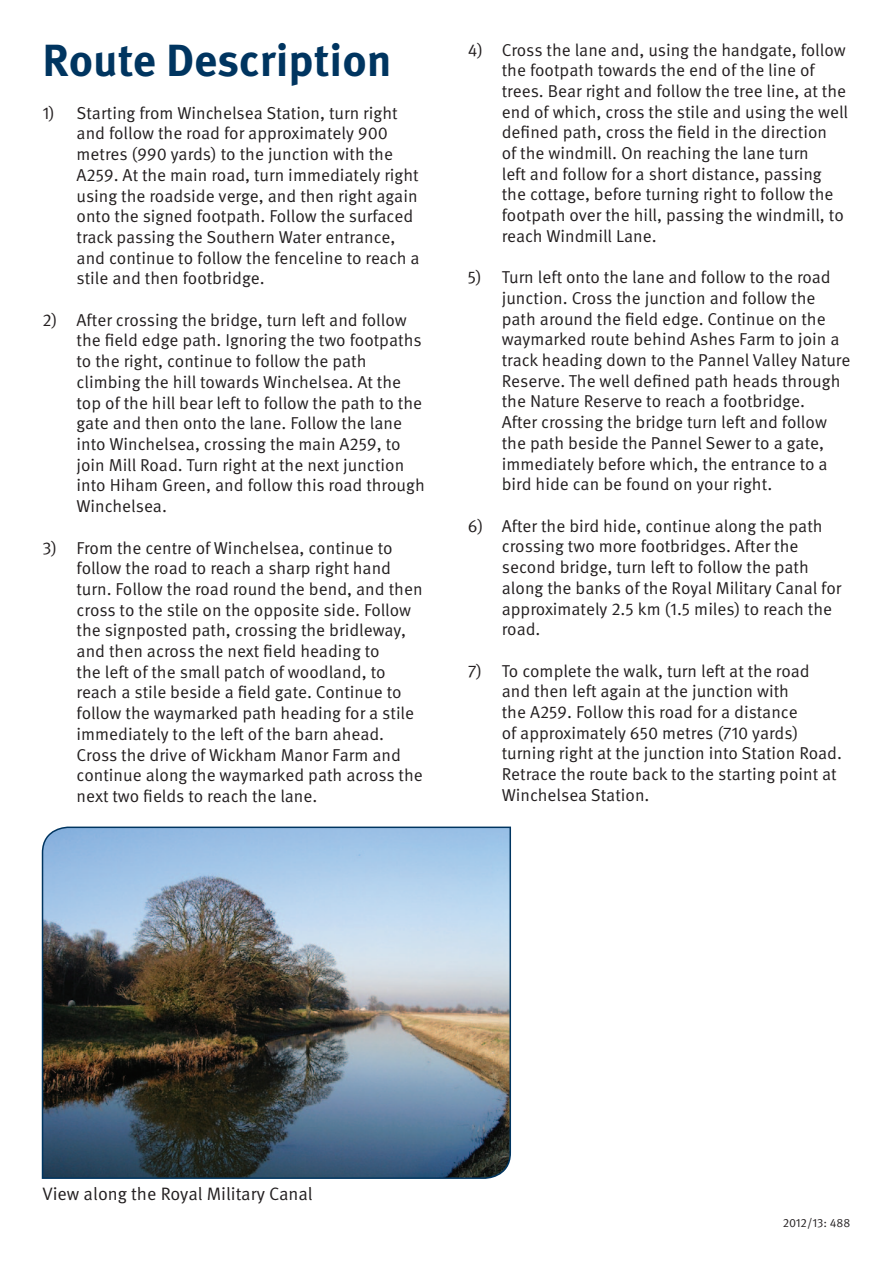
<style>
.page{position:relative;width:893px;height:1263px;background:#fff}
.page>*{position:absolute;margin:0;border:0;box-sizing:border-box;transform-origin:0 0}
.t1{font:700 45px "Meta Pro";color:#003560}
.t2{font:18px "Meta Pro";color:#231f20}
.t3{font:17.25px/20.7px "Meta Pro";color:#231f20}
.t4{font:12px "Meta Pro";color:#231f20}
</style>
<div class="page">
<img style="left:41px;top:826px;width:470px;height:353px">
<h1 class="t1" style="left:43px;top:32px;width:351px">Route Description</h1>
<p class="t3" style="left:77px;top:103px;width:345px;text-indent:-34px">1) Starting from Winchelsea Station, turn right and follow the road for approximately 900 metres (990 yards) to the junction with the A259. At the main road, turn immediately right using the roadside verge, and then right again onto the signed footpath. Follow the surfaced track passing the Southern Water entrance, and continue to follow the fenceline to reach a stile and then footbridge.</p>
<p class="t3" style="left:77px;top:310px;width:350px;text-indent:-34px">2) After crossing the bridge, turn left and follow the field edge path. Ignoring the two footpaths to the right, continue to follow the path climbing the hill towards Winchelsea. At the top of the hill bear left to follow the path to the gate and then onto the lane. Follow the lane into Winchelsea, crossing the main A259, to join Mill Road. Turn right at the next junction into Hiham Green, and follow this road through Winchelsea.</p>
<p class="t3" style="left:77px;top:537px;width:348px;text-indent:-34px">3) From the centre of Winchelsea, continue to follow the road to reach a sharp right hand turn. Follow the road round the bend, and then cross to the stile on the opposite side. Follow the signposted path, crossing the bridleway, and then across the next field heading to<br>the left of the small patch of woodland, to reach a stile beside a field gate. Continue to follow the waymarked path heading for a stile immediately to the left of the barn ahead.<br>Cross the drive of Wickham Manor Farm and continue along the waymarked path across the next two fields to reach the lane.</p>
<p class="t3" style="left:502px;top:39px;width:348px;text-indent:-34px">4) Cross the lane and, using the handgate, follow the footpath towards the end of the line of trees. Bear right and follow the tree line, at the end of which, cross the stile and using the well defined path, cross the field in the direction<br>of the windmill. On reaching the lane turn<br>left and follow for a short distance, passing the cottage, before turning right to follow the footpath over the hill, passing the windmill, to reach Windmill Lane.</p>
<p class="t3" style="left:502px;top:267px;width:350px;text-indent:-34px">5) Turn left onto the lane and follow to the road junction. Cross the junction and follow the path around the field edge. Continue on the waymarked route behind Ashes Farm to join a track heading down to the Pannel Valley Nature Reserve. The well defined path heads through the Nature Reserve to reach a footbridge.<br>After crossing the bridge turn left and follow the path beside the Pannel Sewer to a gate, immediately before which, the entrance to a bird hide can be found on your right.</p>
<p class="t3" style="left:502px;top:516px;width:341px;text-indent:-34px">6) After the bird hide, continue along the path crossing two more footbridges. After the second bridge, turn left to follow the path along the banks of the Royal Military Canal for approximately 2.5 km (1.5 miles) to reach the road.</p>
<p class="t3" style="left:502px;top:660px;width:342px;text-indent:-34px">7) To complete the walk, turn left at the road and then left again at the junction with<br>the A259. Follow this road for a distance<br>of approximately 650 metres (710 yards) turning right at the junction into Station Road.<br>Retrace the route back to the starting point at Winchelsea Station.</p>
<p class="t2" style="left:43px;top:1183px;width:272px">View along the Royal Military Canal</p>
<p class="t4" style="left:783px;top:1216px;width:69px">2012/13: 488</p>
</div>
